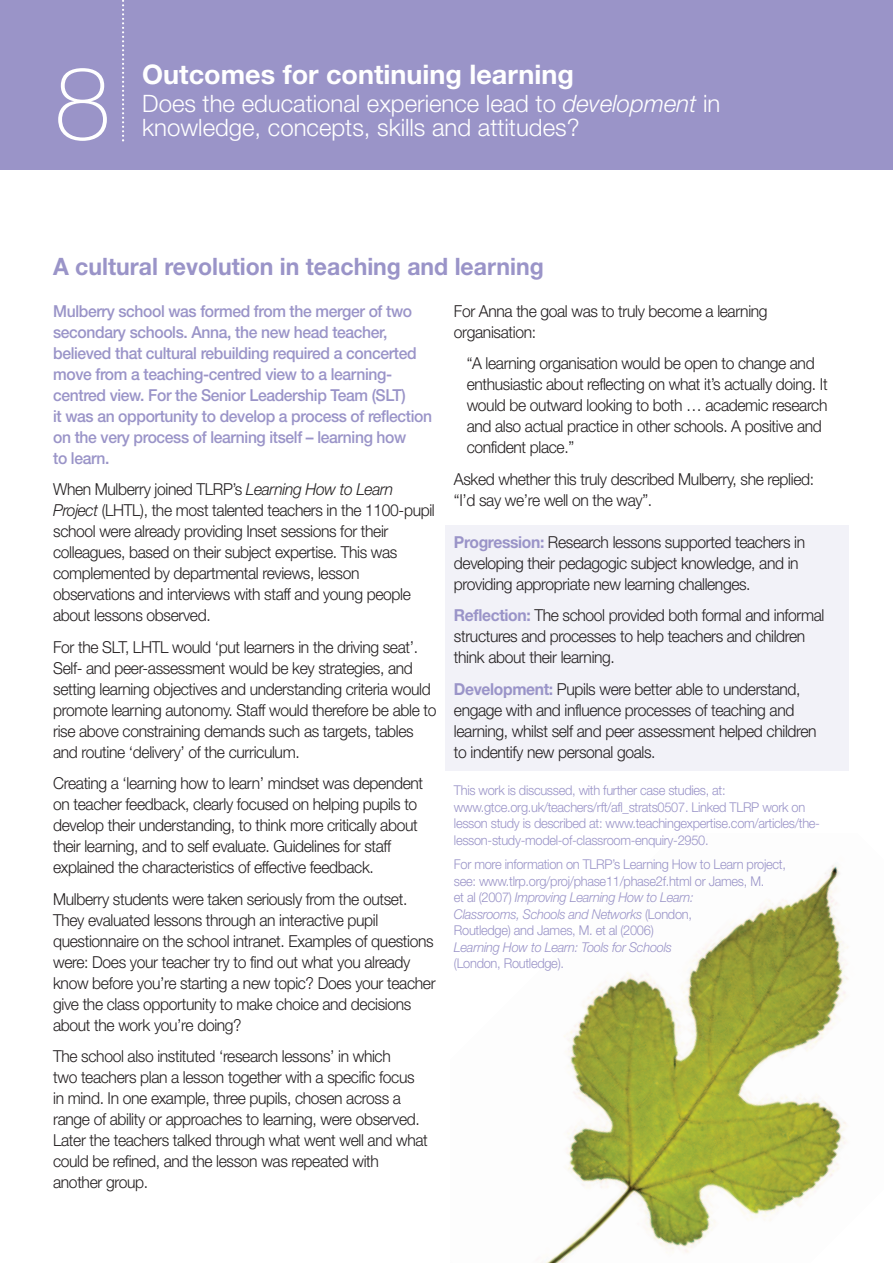
<style>
.page{position:relative;width:893px;height:1263px;background:#fff}
.page>*{position:absolute;margin:0;border:0;box-sizing:border-box;transform-origin:0 0}
.t1{font:100 101.85px "Helvetica Neue";color:#fff}
.t2{font:700 27px "Helvetica Neue";color:#fff}
.t3{font:300 24px "Helvetica Neue";color:#fff}
.t4{font:700 24px "Helvetica Neue";color:#9a94c8;scale:.96 1}
.t5{font:300 16.5px/21px "Helvetica Neue";letter-spacing:-.025em;color:#231f20;scale:.95 1}
.t6{font:500 16.5px/21px "Helvetica Neue";letter-spacing:-.025em;color:#9a94c8;scale:.95 1}
.t7{font:300 13.5px/16.5px "Helvetica Neue";letter-spacing:-.025em;color:#9a94c8;scale:.95 1}
.t8{font:italic 300 13.5px "Helvetica Neue";letter-spacing:-.02em;color:#9a94c8;scale:.95 1}
.s1{font-style:italic}
.s2{font-weight:700;color:#9a94c8}
</style>
<div class="page">
<img style="left:545px;top:865px;width:304px;height:398px">
<div style="left:445px;top:525px;width:403px;height:246px;background:#f2f2f8"></div>
<div style="left:0;top:0;width:893px;height:170px;background:#9a94c8"></div>
<svg style="left:122px;top:0;width:2px;height:141px"></svg>
<h1 class="t1" style="left:54px;top:67px;width:58px">8</h1>
<h2 class="t2" style="left:142px;top:64px;width:433px">Outcomes for continuing learning</h2>
<h3 class="t3" style="left:142px;top:95px;width:580px">Does the educational experience lead to <span class="s1">development</span> in</h3>
<h3 class="t3" style="left:142px;top:119px;width:439px">knowledge, concepts, skills and attitudes?</h3>
<h3 class="t4" style="left:53px;top:258px;width:513px">A cultural revolution in teaching and learning</h3>
<p class="t6" style="left:53px;top:302px;width:400px">Mulberry school was formed from the merger of two secondary schools. Anna, the new head teacher, believed that cultural rebuilding required a concerted move from a teaching-centred view to a learning&shy;centred view. For the Senior Leadership Team (SLT)<br>it was an opportunity to develop a process of reflection on the very process of learning itself – learning how<br>to learn.</p>
<p class="t5" style="left:53px;top:480px;width:403px">When Mulberry joined TLRP’s <span class="s1">Learning How to Learn Project</span> (LHTL), the most talented teachers in the 1100-pupil school were already providing Inset sessions for their colleagues, based on their subject expertise. This was complemented by departmental reviews, lesson observations and interviews with staff and young people about lessons observed.</p>
<p class="t5" style="left:53px;top:638px;width:405px">For the SLT, LHTL would ‘put learners in the driving seat’.<br>Self- and peer-assessment would be key strategies, and setting learning objectives and understanding criteria would promote learning autonomy. Staff would therefore be able to rise above constraining demands such as targets, tables and routine ‘delivery’ of the curriculum.</p>
<p class="t5" style="left:53px;top:774px;width:391px">Creating a ‘learning how to learn’ mindset was dependent on teacher feedback, clearly focused on helping pupils to develop their understanding, to think more critically about their learning, and to self evaluate. Guidelines for staff explained the characteristics of effective feedback.</p>
<p class="t5" style="left:53px;top:890px;width:404px">Mulberry students were taken seriously from the outset.<br>They evaluated lessons through an interactive pupil questionnaire on the school intranet. Examples of questions were: Does your teacher try to find out what you already know before you’re starting a new topic? Does your teacher give the class opportunity to make choice and decisions about the work you’re doing?</p>
<p class="t5" style="left:53px;top:1047px;width:396px">The school also instituted ‘research lessons’ in which<br>two teachers plan a lesson together with a specific focus in mind. In one example, three pupils, chosen across a range of ability or approaches to learning, were observed.<br>Later the teachers talked through what went well and what could be refined, and the lesson was repeated with another group.</p>
<p class="t5" style="left:454px;top:302px;width:332px">For Anna the goal was to truly become a learning organisation:</p>
<p class="t5" style="left:467px;top:354px;width:381px">“A learning organisation would be open to change and enthusiastic about reflecting on what it’s actually doing. It would be outward looking to both … academic research and also actual practice in other schools. A positive and confident place.”</p>
<p class="t5" style="left:454px;top:470px;width:381px">Asked whether this truly described Mulberry, she replied: “I’d say we’re well on the way”.</p>
<p class="t5" style="left:454px;top:533px;width:371px"><span class="s2">Progression:</span> Research lessons supported teachers in developing their pedagogic subject knowledge, and in providing appropriate new learning challenges.</p>
<p class="t5" style="left:454px;top:606px;width:392px"><span class="s2">Reflection:</span> The school provided both formal and informal structures and processes to help teachers and children think about their learning.</p>
<p class="t5" style="left:454px;top:680px;width:383px"><span class="s2">Development:</span> Pupils were better able to understand, engage with and influence processes of teaching and learning, whilst self and peer assessment helped children to indentify new personal goals.</p>
<p class="t7" style="left:454px;top:783px;width:387px">This work is discussed, with further case studies, at: www.gtce.org.uk/teachers/rft/afl_strats0507. Linked TLRP work on lesson study is described at: www.teachingexpertise.com/articles/the&shy;lesson-study-model-of-classroom-enquiry-2950.</p>
<p class="t7" style="left:454px;top:857px;width:351px">For more information on TLRP’s Learning How to Learn project, see: www.tlrp.org/proj/phase11/phase2f.html or James, M.<br>et al (2007) <span class="s1">Improving Learning How to Learn:<br>Classrooms, Schools and Networks</span> (London,<br>Routledge) and James, M. et al (2006)</p>
<p class="t8" style="left:454px;top:939px;width:231px">Learning How to Learn: Tools for Schools</p>
<p class="t7" style="left:454px;top:956px;width:117px">(London, Routledge).</p>
</div>
